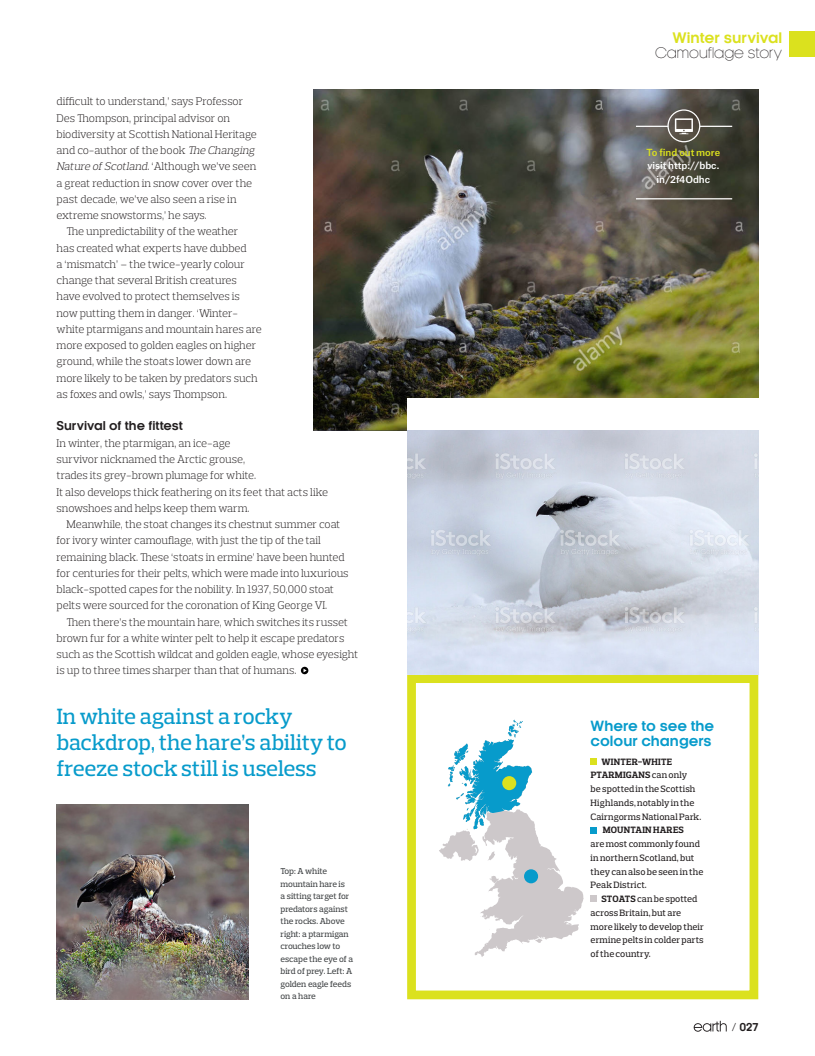
<style>
.page{position:relative;width:815px;height:1056px;background:#fff}
.page>*{position:absolute;margin:0;border:0;box-sizing:border-box;transform-origin:0 0}
.t1{font:500 22.5px/26.2px "Prelo Slab";letter-spacing:-.005em;color:#079bcb}
.t2{font:300 14.25px "Kamerik 105";color:#231f20}
.t3{font:700 14.25px "Kamerik 105";color:#dbe11e}
.Subhead_Kamerik_105{font:700 13.75px/15px "Kamerik 105";color:#079bcb}
.Subhead_Kamerik_105-2{font:700 11.88px "Kamerik 105";color:#231f20}
.Body_Text_Indent{font:300 11.25px/16.2px "Prelo Slab";letter-spacing:-.01em;color:#231f20}
.t4{font:700 10.62px "Kamerik 105";color:#231f20}
.body_grotesk_medium{font:500 9.38px/13.8px "Prelo Slab";color:#231f20}
.body_slab_book_7_5_1{font:500 9.38px/13.8px "Atlas Grotesk";letter-spacing:-.005em;color:#fff;text-align:center}
.t5{font:500 8.75px/12.5px "Prelo Slab";letter-spacing:-.01em;color:#414446}
.s1{font-style:italic}
.s2{color:#dbe11e}
.s3{font-weight:700}
.s4{font-weight:400}
</style>
<div class="page">
<svg style="left:694px;top:1021px;width:33px;height:11px"></svg>
<div style="left:789px;top:31px;width:26px;height:26px;background:#dbe11e"></div>
<div style="left:407px;top:674px;width:351px;height:325px;border:9px solid #dbe11e"></div>
<img style="left:313px;top:89px;width:445px;height:341px">
<img style="left:57px;top:804px;width:192px;height:195px">
<div style="left:407px;top:398px;width:408px;height:41px;background:#fff"></div>
<svg style="left:591px;top:758px;width:6px;height:6px"></svg>
<svg style="left:591px;top:827px;width:6px;height:6px"></svg>
<svg style="left:591px;top:896px;width:6px;height:6px"></svg>
<img style="left:407px;top:430px;width:351px;height:244px">
<svg style="left:439px;top:720px;width:145px;height:237px"></svg>
<div style="left:502px;top:776px;width:14px;height:14px;background:#dbe11e;border-radius:50%"></div>
<div style="left:524px;top:869px;width:14px;height:14px;background:#079bcb;border-radius:50%"></div>
<svg style="left:301px;top:667px;width:7px;height:7px"></svg>
<hr style="left:636px;top:198px;width:96px;height:1px;background:#fff">
<svg style="left:675px;top:118px;width:18px;height:16px"></svg>
<hr style="left:700px;top:126px;width:32px;height:1px;background:#fff">
<hr style="left:636px;top:126px;width:32px;height:1px;background:#fff">
<div style="left:667px;top:109px;width:33px;height:33px;border:1px solid #fff;border-radius:50%"></div>
<p class="Body_Text_Indent" style="left:57px;top:94px;width:202px">difficult to understand,’ says Professor Des Thompson, principal advisor on biodiversity at Scottish National Heritage and co-author of the book <span class="s1">The Changing Nature ofScotland</span>. ‘Although we’ve seen a great reduction in snow cover over the past decade, we’ve also seen a rise in extreme snowstorms,’ he says.</p>
<p class="Body_Text_Indent" style="left:57px;top:224px;width:207px;text-indent:10px">The unpredictability of the weather<br>has created what experts have dubbed<br>a ‘mismatch’ – the twice-yearly colour change that several British creatures have evolved to protect themselves is now putting them in danger. ‘Winter&shy;white ptarmigans and mountain hares are more exposed to golden eagles on higher ground, while the stoats lower down are more likely to be taken by predators such as foxes and owls,’ says Thompson.</p>
<p class="Subhead_Kamerik_105-2" style="left:57px;top:419px;width:128px">Survival of the fittest</p>
<p class="Body_Text_Indent" style="left:57px;top:435px;width:273px">In winter, the ptarmigan, an ice-age<br>survivor nicknamed the Arctic grouse,<br>trades its grey-brown plumage for white.<br>It also develops thick feathering on its feet that acts like snowshoes and helps keep them warm.</p>
<p class="Body_Text_Indent" style="left:57px;top:516px;width:294px;text-indent:10px">Meanwhile, the stoat changes its chestnut summer coat for ivory winter camouflage, with just the tip of the tail remaining black. These ‘stoats in ermine’ have been hunted for centuries for their pelts, which were made into luxurious black-spotted capes for the nobility. In 1937, 50,000 stoat pelts were sourced for the coronation of King George VI.</p>
<p class="Body_Text_Indent" style="left:57px;top:614px;width:303px;text-indent:10px">Then there’s the mountain hare, which switches its russet brown fur for a white winter pelt to help it escape predators such as the Scottish wildcat and golden eagle, whose eyesight is up to three times sharper than that of humans.</p>
<p class="t1" style="left:57px;top:703px;width:292px">In white against a rocky backdrop, the hare’s ability to freeze stock still is useless</p>
<p class="t5" style="left:281px;top:865px;width:74px">Top: A white mountain hare is<br>a sitting target for predators against the rocks. Above right: a ptarmigan crouches low to escape the eye of a bird of prey. Left: A golden eagle feeds on a hare</p>
<p class="t3" style="left:673px;top:29px;width:111px">Winter survival</p>
<p class="t2" style="left:655px;top:44px;width:129px">Camouflage story</p>
<p class="body_slab_book_7_5_1" style="left:647px;top:144px;width:75px"><span class="s2">To find out more </span>visit http://bbc. in/2f4Odhc</p>
<p class="Subhead_Kamerik_105" style="left:591px;top:718px;width:125px">Where to see the colour changers</p>
<p class="body_grotesk_medium" style="left:591px;top:754px;width:112px;text-indent:11px"><span class="s3">WINTER-WHITE<br>PTARMIGANS</span> can only<br>be spotted in the Scottish<br>Highlands, notably in the<br>Cairngorms National Park.</p>
<p class="body_grotesk_medium" style="left:591px;top:823px;width:114px;text-indent:12px"><span class="s3">MOUNTAIN HARES<br></span>are most commonly found in northern Scotland, but they can also be seen in the<br>Peak District.</p>
<p class="body_grotesk_medium" style="left:591px;top:892px;width:115px;text-indent:11px"><span class="s3">STOATS</span> can be spotted across Britain, but are more likely to develop their ermine pelts in colder parts of the country.</p>
<p class="t4" style="left:731px;top:1021px;width:28px"><span class="s4">/</span> 027</p>
</div>
